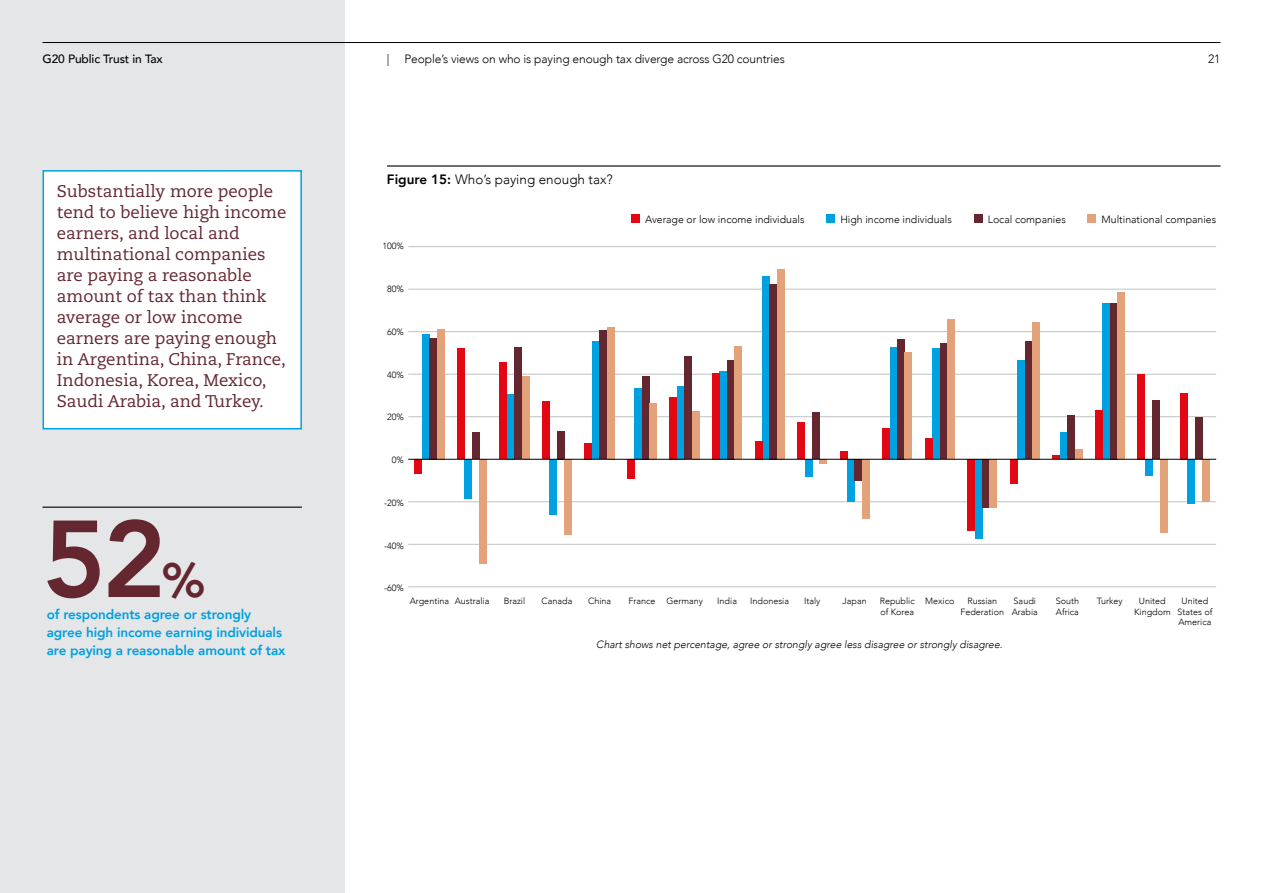
<style>
.page{position:relative;width:1263px;height:893px;background:#fff}
.page>*{position:absolute;margin:0;border:0;box-sizing:border-box;transform-origin:0 0}
.t1{font:800 108px "Avenir";color:#642730}
.t2{font:800 48px "Avenir";color:#642730}
.t3{font:16.8px/21px "Caecilia";color:#642730}
.t4{font:800 13.5px/18px "Avenir";letter-spacing:-.01em;color:#00a1e0}
.t5{font:300 13.5px "Avenir";color:#000}
.t6{font:300 12px "Avenir";letter-spacing:-.01em;color:#000}
.t7{font:500 12px "Avenir";letter-spacing:-.01em;color:#000}
.t8{font:300 10.5px "Avenir";color:#000}
.t9{font:italic 300 10.5px "Avenir";color:#000}
.t10{font:300 9px/10.5px "Avenir";color:#000;text-align:center}
.s1{font-weight:800}
</style>
<div class="page">
<div style="left:0;top:0;width:344px;height:893px;background:#e5e6e7"></div>
<hr style="left:43px;top:42px;width:1177px;height:1px;background:#000">
<hr style="left:408px;top:331px;width:808px;height:1px;background:#bfc2c4">
<hr style="left:408px;top:416px;width:808px;height:1px;background:#bfc2c4">
<hr style="left:408px;top:374px;width:808px;height:1px;background:#bfc2c4">
<hr style="left:408px;top:587px;width:808px;height:1px;background:#bfc2c4">
<hr style="left:408px;top:289px;width:808px;height:1px;background:#bfc2c4">
<hr style="left:408px;top:501px;width:808px;height:1px;background:#bfc2c4">
<hr style="left:408px;top:544px;width:808px;height:1px;background:#bfc2c4">
<hr style="left:408px;top:246px;width:808px;height:1px;background:#bfc2c4">
<hr style="left:387px;top:165px;width:833px;height:2px;background:#000">
<hr style="left:43px;top:507px;width:259px;height:1px;background:#000">
<div style="left:43px;top:171px;width:258px;height:258px;background:#fff"></div>
<div style="left:43px;top:170px;width:259px;height:259px;border:2px solid #00a1e0"></div>
<div style="left:631px;top:215px;width:8px;height:8px;background:#e30613"></div>
<div style="left:826px;top:215px;width:9px;height:8px;background:#00a1e0"></div>
<div style="left:974px;top:215px;width:8px;height:8px;background:#642730"></div>
<div style="left:1088px;top:215px;width:8px;height:8px;background:#e4a27a"></div>
<div style="left:422px;top:334px;width:7px;height:125px;background:#00a1e0"></div>
<div style="left:415px;top:459px;width:7px;height:15px;background:#e30613"></div>
<div style="left:429px;top:338px;width:8px;height:121px;background:#642730"></div>
<div style="left:437px;top:329px;width:7px;height:130px;background:#e4a27a"></div>
<div style="left:465px;top:459px;width:7px;height:40px;background:#00a1e0"></div>
<div style="left:457px;top:349px;width:8px;height:110px;background:#e30613"></div>
<div style="left:472px;top:432px;width:7px;height:27px;background:#642730"></div>
<div style="left:479px;top:459px;width:8px;height:105px;background:#e4a27a"></div>
<div style="left:507px;top:394px;width:7px;height:65px;background:#00a1e0"></div>
<div style="left:500px;top:362px;width:7px;height:97px;background:#e30613"></div>
<div style="left:514px;top:347px;width:8px;height:112px;background:#642730"></div>
<div style="left:522px;top:376px;width:7px;height:83px;background:#e4a27a"></div>
<div style="left:550px;top:459px;width:7px;height:55px;background:#00a1e0"></div>
<div style="left:542px;top:401px;width:8px;height:58px;background:#e30613"></div>
<div style="left:557px;top:431px;width:7px;height:28px;background:#642730"></div>
<div style="left:564px;top:459px;width:8px;height:75px;background:#e4a27a"></div>
<div style="left:592px;top:341px;width:8px;height:118px;background:#00a1e0"></div>
<div style="left:585px;top:443px;width:7px;height:16px;background:#e30613"></div>
<div style="left:600px;top:330px;width:7px;height:129px;background:#642730"></div>
<div style="left:607px;top:327px;width:7px;height:132px;background:#e4a27a"></div>
<div style="left:635px;top:388px;width:7px;height:71px;background:#00a1e0"></div>
<div style="left:627px;top:459px;width:8px;height:20px;background:#e30613"></div>
<div style="left:642px;top:376px;width:7px;height:83px;background:#642730"></div>
<div style="left:649px;top:403px;width:8px;height:56px;background:#e4a27a"></div>
<div style="left:677px;top:386px;width:8px;height:73px;background:#00a1e0"></div>
<div style="left:670px;top:397px;width:7px;height:62px;background:#e30613"></div>
<div style="left:685px;top:356px;width:7px;height:103px;background:#642730"></div>
<div style="left:692px;top:411px;width:7px;height:48px;background:#e4a27a"></div>
<div style="left:720px;top:371px;width:7px;height:88px;background:#00a1e0"></div>
<div style="left:712px;top:373px;width:8px;height:86px;background:#e30613"></div>
<div style="left:727px;top:360px;width:8px;height:99px;background:#642730"></div>
<div style="left:735px;top:346px;width:7px;height:113px;background:#e4a27a"></div>
<div style="left:762px;top:277px;width:8px;height:182px;background:#00a1e0"></div>
<div style="left:755px;top:441px;width:7px;height:18px;background:#e30613"></div>
<div style="left:770px;top:284px;width:7px;height:175px;background:#642730"></div>
<div style="left:777px;top:269px;width:7px;height:190px;background:#e4a27a"></div>
<div style="left:805px;top:459px;width:7px;height:18px;background:#00a1e0"></div>
<div style="left:797px;top:422px;width:8px;height:37px;background:#e30613"></div>
<div style="left:812px;top:413px;width:8px;height:46px;background:#642730"></div>
<svg style="left:820px;top:460px;width:7px;height:3px"></svg>
<div style="left:847px;top:459px;width:8px;height:43px;background:#00a1e0"></div>
<div style="left:840px;top:451px;width:7px;height:8px;background:#e30613"></div>
<div style="left:855px;top:459px;width:7px;height:21px;background:#642730"></div>
<div style="left:862px;top:459px;width:8px;height:59px;background:#e4a27a"></div>
<div style="left:890px;top:347px;width:7px;height:112px;background:#00a1e0"></div>
<div style="left:882px;top:429px;width:8px;height:30px;background:#e30613"></div>
<div style="left:897px;top:339px;width:8px;height:120px;background:#642730"></div>
<div style="left:905px;top:353px;width:7px;height:106px;background:#e4a27a"></div>
<div style="left:932px;top:349px;width:8px;height:110px;background:#00a1e0"></div>
<div style="left:925px;top:439px;width:7px;height:20px;background:#e30613"></div>
<div style="left:940px;top:344px;width:7px;height:115px;background:#642730"></div>
<div style="left:947px;top:319px;width:8px;height:140px;background:#e4a27a"></div>
<div style="left:975px;top:459px;width:7px;height:80px;background:#00a1e0"></div>
<div style="left:967px;top:459px;width:8px;height:71px;background:#e30613"></div>
<div style="left:982px;top:459px;width:8px;height:48px;background:#642730"></div>
<div style="left:990px;top:459px;width:7px;height:48px;background:#e4a27a"></div>
<div style="left:1017px;top:360px;width:8px;height:99px;background:#00a1e0"></div>
<div style="left:1010px;top:459px;width:7px;height:25px;background:#e30613"></div>
<div style="left:1025px;top:341px;width:7px;height:118px;background:#642730"></div>
<div style="left:1032px;top:322px;width:8px;height:137px;background:#e4a27a"></div>
<div style="left:1060px;top:432px;width:7px;height:27px;background:#00a1e0"></div>
<svg style="left:1052px;top:456px;width:8px;height:3px"></svg>
<div style="left:1067px;top:415px;width:8px;height:44px;background:#642730"></div>
<div style="left:1075px;top:449px;width:7px;height:10px;background:#e4a27a"></div>
<div style="left:1102px;top:304px;width:8px;height:155px;background:#00a1e0"></div>
<div style="left:1095px;top:410px;width:7px;height:49px;background:#e30613"></div>
<div style="left:1110px;top:303px;width:7px;height:156px;background:#642730"></div>
<div style="left:1117px;top:293px;width:8px;height:166px;background:#e4a27a"></div>
<div style="left:1145px;top:459px;width:7px;height:16px;background:#00a1e0"></div>
<div style="left:1137px;top:374px;width:8px;height:85px;background:#e30613"></div>
<div style="left:1152px;top:400px;width:8px;height:59px;background:#642730"></div>
<div style="left:1160px;top:459px;width:7px;height:74px;background:#e4a27a"></div>
<div style="left:1187px;top:459px;width:8px;height:45px;background:#00a1e0"></div>
<div style="left:1180px;top:393px;width:7px;height:66px;background:#e30613"></div>
<div style="left:1195px;top:417px;width:7px;height:42px;background:#642730"></div>
<div style="left:1202px;top:459px;width:8px;height:43px;background:#e4a27a"></div>
<hr style="left:408px;top:459px;width:808px;height:1px;background:#000">
<p class="t6" style="left:387px;top:52px;width:399px">| People’s views on who is paying enough tax diverge across G20 countries</p>
<p class="t7" style="left:43px;top:48px;width:122px">G20 Public Trust in Tax</p>
<p class="t6" style="left:1208px;top:52px;width:14px">21</p>
<p class="t3" style="left:57px;top:181px;width:231px">Substantially more people tend to believe high income earners, and local and multinational companies are paying a reasonable amount of tax than think average or low income earners are paying enough in Argentina, China, France,<br>Indonesia, Korea, Mexico,<br>Saudi Arabia, and Turkey.</p>
<h1 class="t1" style="left:43px;top:475px;width:125px">52</h1>
<h2 class="t2" style="left:162px;top:543px;width:45px">%</h2>
<p class="t4" style="left:47px;top:606px;width:240px">of respondents agree or strongly agree high income earning individuals are paying a reasonable amount of tax</p>
<p class="t5" style="left:387px;top:171px;width:227px"><span class="s1">Figure 15:</span> Who’s paying enough tax?</p>
<p class="t10" style="left:383px;top:241px;width:23px">100%</p>
<p class="t10" style="left:387px;top:284px;width:18px">80%</p>
<p class="t10" style="left:387px;top:326px;width:18px">60%</p>
<p class="t10" style="left:387px;top:369px;width:18px">40%</p>
<p class="t10" style="left:387px;top:412px;width:18px">20%</p>
<p class="t10" style="left:392px;top:455px;width:14px">0%</p>
<p class="t10" style="left:384px;top:497px;width:21px">-20%</p>
<p class="t10" style="left:384px;top:540px;width:21px">-40%</p>
<p class="t10" style="left:384px;top:583px;width:21px">-60%</p>
<p class="t8" style="left:645px;top:213px;width:161px">Average or low income individuals</p>
<p class="t8" style="left:840px;top:213px;width:113px">High income individuals</p>
<p class="t8" style="left:988px;top:213px;width:80px">Local companies</p>
<p class="t8" style="left:1101px;top:213px;width:116px">Multinational companies</p>
<p class="t10" style="left:455px;top:596px;width:36px">Australia</p>
<p class="t10" style="left:504px;top:596px;width:23px">Brazil</p>
<p class="t10" style="left:542px;top:596px;width:32px">Canada</p>
<p class="t10" style="left:588px;top:596px;width:25px">China</p>
<p class="t10" style="left:629px;top:596px;width:76px">France Germany</p>
<p class="t10" style="left:717px;top:596px;width:21px">India</p>
<p class="t10" style="left:750px;top:596px;width:40px">Indonesia</p>
<p class="t10" style="left:804px;top:596px;width:18px">Italy</p>
<p class="t10" style="left:843px;top:596px;width:26px">Japan</p>
<p class="t10" style="left:880px;top:596px;width:37px;text-align:left">Republic of Korea</p>
<p class="t10" style="left:925px;top:596px;width:31px">Mexico</p>
<p class="t10" style="left:960px;top:596px;width:45px">Russian<br>Federation</p>
<p class="t10" style="left:1012px;top:596px;width:28px;text-align:left">Saudi<br>Arabia</p>
<p class="t10" style="left:1056px;top:596px;width:25px;text-align:left">South<br>Africa</p>
<p class="t10" style="left:1097px;top:596px;width:27px">Turkey</p>
<p class="t10" style="left:1134px;top:596px;width:38px">United<br>Kingdom</p>
<p class="t9" style="left:596px;top:638px;width:408px">Chart shows net percentage, agree or strongly agree less disagree or strongly disagree.</p>
<p class="t10" style="left:1177px;top:596px;width:36px">United<br>States of<br>America</p>
<p class="t10" style="left:410px;top:596px;width:41px">Argentina</p>
</div>
